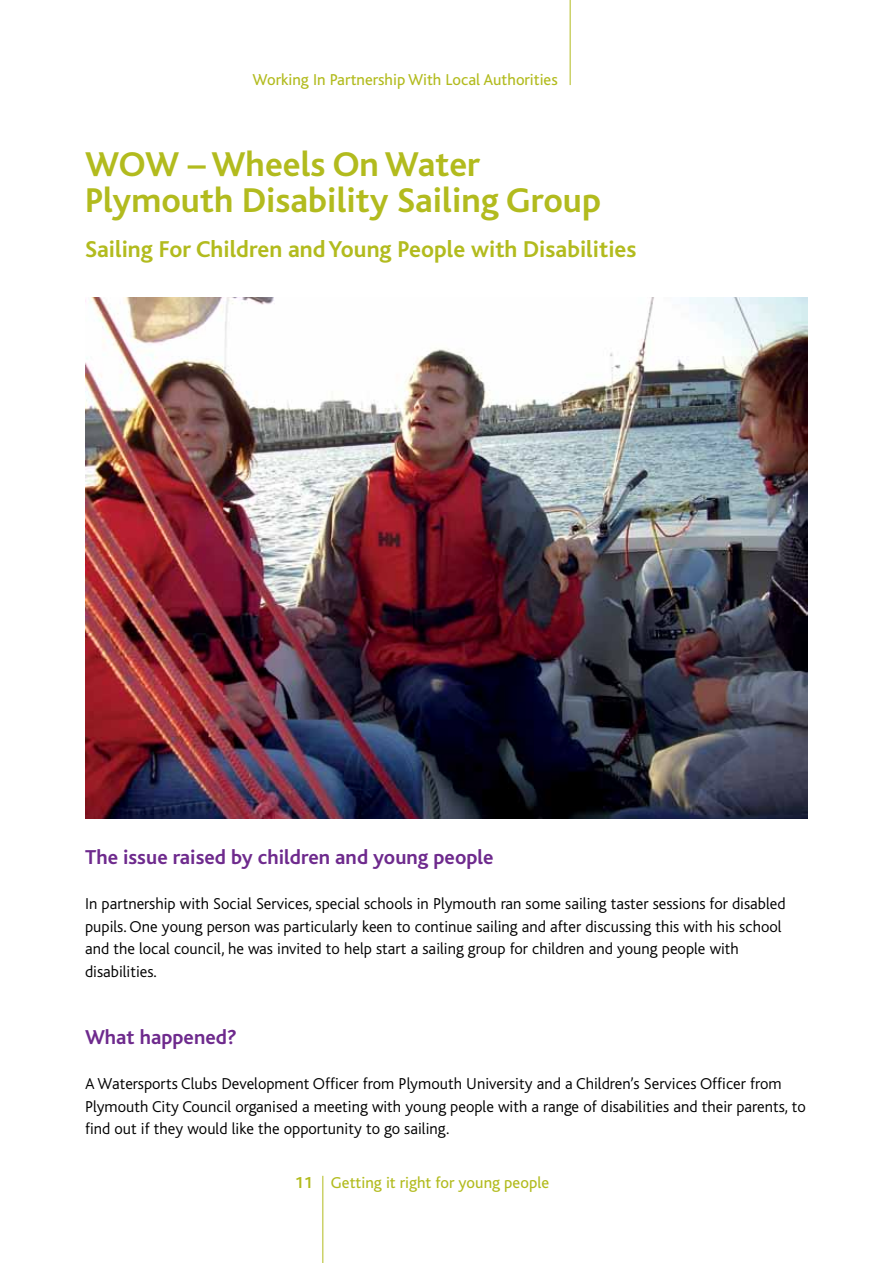
<style>
.page{position:relative;width:893px;height:1263px;background:#fff}
.page>*{position:absolute;margin:0;border:0;box-sizing:border-box;transform-origin:0 0}
.t1{font:700 36px/36px "Bliss Icelandic";color:#b2bb1e}
.t2{font:700 24px "Bliss Icelandic";color:#b2bb1e}
.t3{font:700 21px "Bliss Icelandic";color:#6e2a8d}
.t4{font:300 16.5px/22.5px "Bliss Icelandic";color:#000}
.t5{font:16.5px "Bliss";color:#b2bb1e}
.s1{font-weight:700}
</style>
<div class="page">
<hr style="left:570px;top:0;width:1px;height:85px;background:#b2bb1e">
<hr style="left:322px;top:1176px;width:1px;height:87px;background:#b2bb1e">
<img style="left:85px;top:298px;width:723px;height:521px">
<p class="t5" style="left:252px;top:71px;width:307px">Working In Partnership With Local Authorities</p>
<h1 class="t1" style="left:85px;top:147px;width:518px">WOW – Wheels On Water<br>Plymouth Disability Sailing Group</h1>
<h2 class="t2" style="left:85px;top:236px;width:553px">Sailing For Children and Young People with Disabilities</h2>
<p class="t3" style="left:85px;top:846px;width:410px">The issue raised by children and young people</p>
<p class="t4" style="left:85px;top:893px;width:702px">In partnership with Social Services, special schools in Plymouth ran some sailing taster sessions for disabled pupils. One young person was particularly keen to continue sailing and after discussing this with his school and the local council, he was invited to help start a sailing group for children and young people with disabilities.</p>
<p class="t3" style="left:85px;top:1026px;width:153px">What happened?</p>
<p class="t4" style="left:85px;top:1073px;width:722px">A Watersports Clubs Development Officer from Plymouth University and a Children’s Services Officer from<br>Plymouth City Council organised a meeting with young people with a range of disabilities and their parents, to find out if they would like the opportunity to go sailing.</p>
<p class="t5" style="left:295px;top:1174px;width:256px"><span class="s1">11</span> Getting it right for young people</p>
</div>
